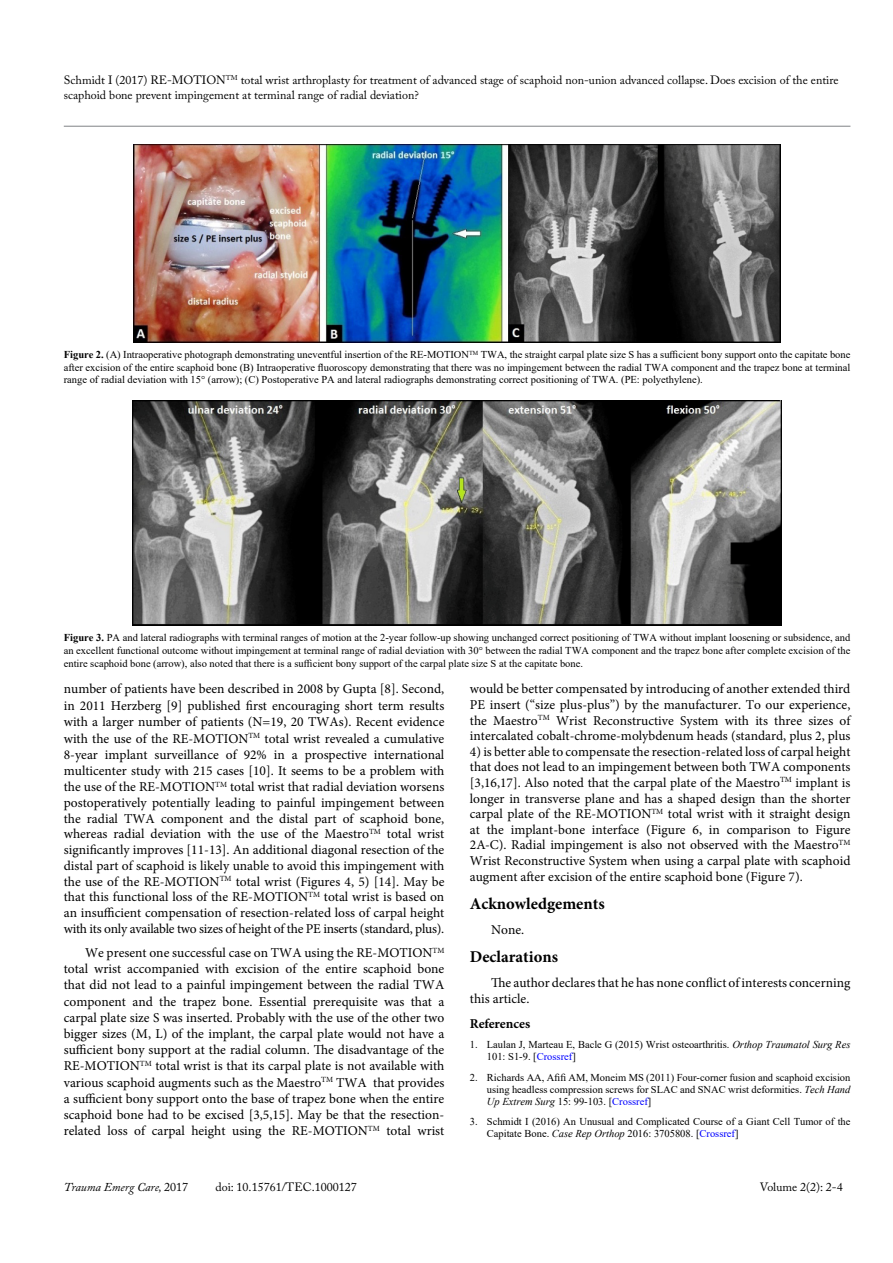
<style>
.page{position:relative;width:893px;height:1263px;background:#fff}
.page>*{position:absolute;margin:0;border:0;box-sizing:border-box;transform-origin:0 0}
.t1{font:700 16.5px "Minion Pro";color:#000}
.t2{font:13.5px/15.9px "Minion Pro";color:#000;text-align:justify}
.t3{font:700 13.5px "Minion Pro";letter-spacing:-.005em;color:#000}
.t4{font:12px/14.4px "Adobe Caslon Pro";color:#000}
.t5{font:italic 12px "Adobe Caslon Pro";color:#000}
.t6{font:10.5px/12px "Times New Roman";color:#000;text-align:justify}
.s1{font-weight:700}
.s2{font-style:italic}
.s3{color:#00f}
.s4{font-style:normal}
</style>
<div class="page">
<hr style="left:64px;top:126px;width:786px;height:1px;background:#808285">
<img style="left:133px;top:144px;width:648px;height:198px">
<img style="left:132px;top:400px;width:650px;height:225px">
<p class="t4" style="left:64px;top:73px;width:776px">Schmidt I (2017) RE-MOTION<sup>TM</sup> total wrist arthroplasty for treatment of advanced stage of scaphoid non-union advanced collapse. Does excision of the entire scaphoid bone prevent impingement at terminal range of radial deviation?</p>
<p class="t6" style="left:64px;top:348px;width:788px;line-height:12.6px"><span class="s1">Figure 2.</span> (A) Intraoperative photograph demonstrating uneventful insertion of the RE-MOTION<sup>TM</sup> TWA, the straight carpal plate size S has a sufficient bony support onto the capitate bone after excision of the entire scaphoid bone (B) Intraoperative fluoroscopy demonstrating that there was no impingement between the radial TWA component and the trapez bone at terminal range of radial deviation with 15° (arrow); (C) Postoperative PA and lateral radiographs demonstrating correct positioning of TWA. (PE: polyethylene).</p>
<p class="t6" style="left:64px;top:631px;width:788px;line-height:12.6px"><span class="s1">Figure 3.</span> PA and lateral radiographs with terminal ranges of motion at the 2-year follow-up showing unchanged correct positioning of TWA without implant loosening or subsidence, and an excellent functional outcome without impingement at terminal range of radial deviation with 30° between the radial TWA component and the trapez bone after complete excision of the entire scaphoid bone (arrow), also noted that there is a sufficient bony support of the carpal plate size S at the capitate bone.</p>
<p class="t2" style="left:64px;top:681px;width:382px">number of patients have been described in 2008 by Gupta [8]. Second, in 2011 Herzberg [9] published first encouraging short term results with a larger number of patients (N=19, 20 TWAs). Recent evidence with the use of the RE-MOTION<sup>TM</sup> total wrist revealed a cumulative 8-year implant surveillance of 92% in a prospective international multicenter study with 215 cases [10]. It seems to be a problem with the use of the RE-MOTION<sup>TM</sup> total wrist that radial deviation worsens postoperatively potentially leading to painful impingement between the radial TWA component and the distal part of scaphoid bone, whereas radial deviation with the use of the Maestro<sup>TM</sup> total wrist significantly improves [11-13]. An additional diagonal resection of the distal part of scaphoid is likely unable to avoid this impingement with the use of the RE-MOTION<sup>TM</sup> total wrist (Figures 4, 5) [14]. May be that this functional loss of the RE-MOTION<sup>TM</sup> total wrist is based on an insufficient compensation of resection-related loss of carpal height with its only available two sizes of height of the PE inserts (standard, plus).</p>
<p class="t2" style="left:64px;top:945px;width:382px;text-indent:21px">We present one successful case on TWA using the RE-MOTION<sup>TM </sup>total wrist accompanied with excision of the entire scaphoid bone that did not lead to a painful impingement between the radial TWA component and the trapez bone. Essential prerequisite was that a carpal plate size S was inserted. Probably with the use of the other two bigger sizes (M, L) of the implant, the carpal plate would not have a sufficient bony support at the radial column. The disadvantage of the RE-MOTION<sup>TM</sup> total wrist is that its carpal plate is not available with various scaphoid augments such as the Maestro<sup>TM</sup> TWA that provides a sufficient bony support onto the base of trapez bone when the entire scaphoid bone had to be excised [3,5,15]. May be that the resection&shy;related loss of carpal height using the RE-MOTION<sup>TM</sup> total wrist</p>
<p class="t2" style="left:470px;top:681px;width:382px">would be better compensated by introducing of another extended third PE insert (“size plus-plus”) by the manufacturer. To our experience, the Maestro<sup>TM</sup> Wrist Reconstructive System with its three sizes of intercalated cobalt-chrome-molybdenum heads (standard, plus 2, plus</p>
<p class="t2" style="left:470px;top:744px;width:382px">4) is better able to compensate the resection-related loss of carpal height that does not lead to an impingement between both TWA components [3,16,17]. Also noted that the carpal plate of the Maestro<sup>TM</sup> implant is longer in transverse plane and has a shaped design than the shorter carpal plate of the RE-MOTION<sup>TM</sup> total wrist with it straight design at the implant-bone interface (Figure 6, in comparison to Figure 2A-C). Radial impingement is also not observed with the Maestro<sup>TM </sup>Wrist Reconstructive System when using a carpal plate with scaphoid augment after excision of the entire scaphoid bone (Figure 7).</p>
<p class="t1" style="left:470px;top:892px;width:136px">Acknowledgements</p>
<p class="t2" style="left:491px;top:921px;width:35px">None.</p>
<p class="t1" style="left:470px;top:945px;width:90px">Declarations</p>
<p class="t2" style="left:470px;top:974px;width:382px;text-indent:21px">The author declares that he has none conflict of interests concerning this article.</p>
<p class="t3" style="left:470px;top:1014px;width:62px">References</p>
<p class="t6" style="left:487px;top:1038px;width:365px;text-indent:-17px">1. Laulan J, Marteau E, Bacle G (2015) Wrist osteoarthritis. <span class="s2">Orthop Traumatol Surg Res<br></span>101: S1-9. [<span class="s3">Crossref</span>]</p>
<p class="t6" style="left:487px;top:1071px;width:365px;text-indent:-17px">2. Richards AA, Afifi AM, Moneim MS (2011) Four-corner fusion and scaphoid excision using headless compression screws for SLAC and SNAC wrist deformities. <span class="s2">Tech Hand Up Extrem Surg</span> 15: 99-103. [<span class="s3">Crossref</span>]</p>
<p class="t6" style="left:487px;top:1115px;width:365px;text-indent:-17px">3. Schmidt I (2016) An Unusual and Complicated Course of a Giant Cell Tumor of the<br>Capitate Bone. <span class="s2">Case Rep Orthop</span> 2016: 3705808. [<span class="s3">Crossref</span>]</p>
<p class="t5" style="left:64px;top:1180px;width:126px">Trauma Emerg Care, <span class="s4">2017</span></p>
<p class="t4" style="left:215px;top:1180px;width:143px">doi: 10.15761/TEC.1000127</p>
<p class="t4" style="left:760px;top:1180px;width:84px">Volume 2(2): 2-4</p>
</div>
